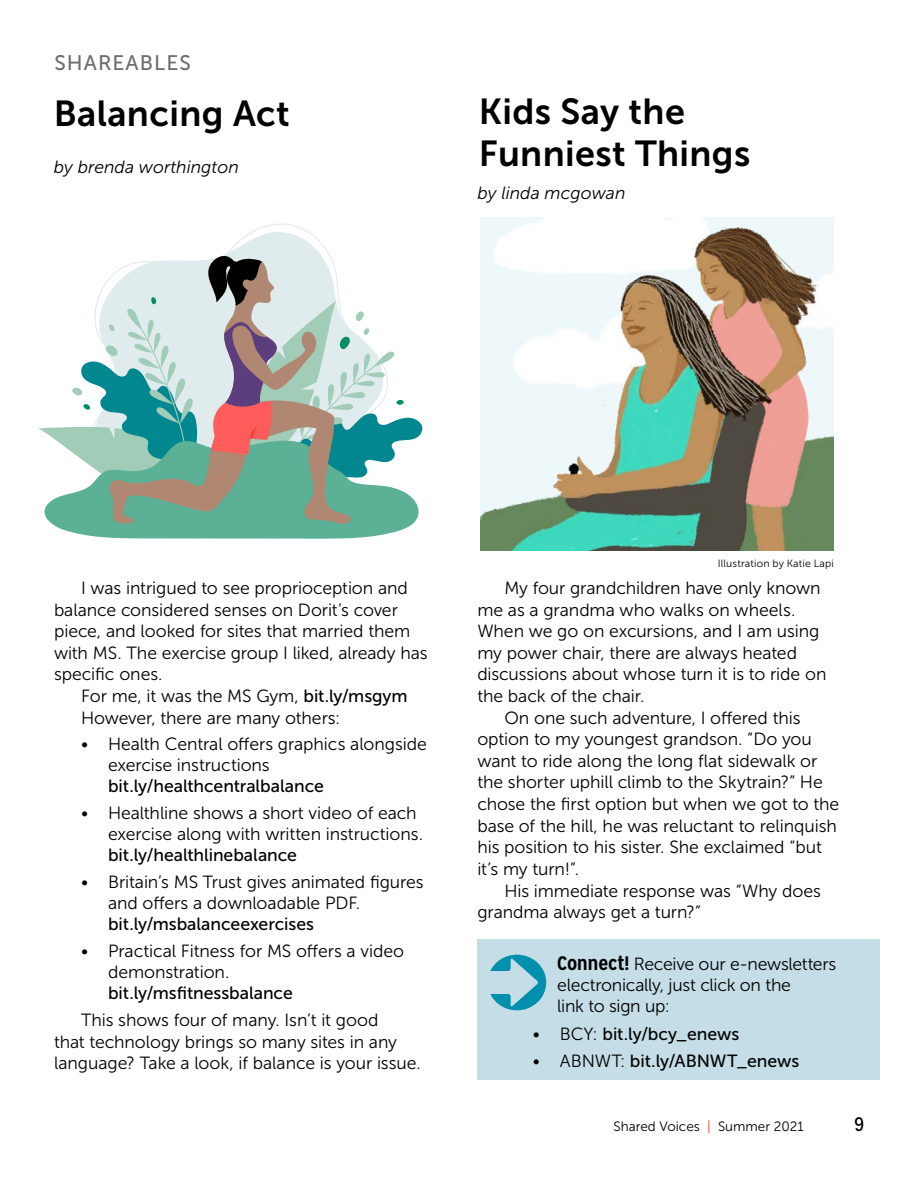
<style>
.page{position:relative;width:918px;height:1188px;background:#fff}
.page>*{position:absolute;margin:0;border:0;box-sizing:border-box;transform-origin:0 0}
.t1{font:36px/42px "Museo Sans 700";letter-spacing:.01em;color:#000}
.t2{font:21px "Museo Sans 500";letter-spacing:.05em;color:#6d6e71}
.t3{font:19.5px "Mission Gothic";color:#000}
.t4{font:17.7px/21.6px "Museo Sans 300";letter-spacing:-.005em;color:#000}
.t5{font:17.7px "Museo Sans 500";color:#000}
.t6{font:italic 17.7px "Museo Sans 300";color:#000}
.t7{font:13.5px "Museo Sans 300";color:#000}
.t8{font:10.5px "Museo Sans 300";letter-spacing:.015em;color:#000}
.s1{font-family:"Museo Sans 500"}
.s2{font-family:"Mission Gothic";font-weight:700;font-size:19.5px}
.s3{font-family:"Museo Sans 300"}
.s4{color:#ef3e32}
</style>
<div class="page">
<svg style="left:231px;top:230px;width:95px;height:19px;fill:#e5eef0"></svg>
<div style="left:477px;top:940px;width:402px;height:140px;background:#c5dde6"></div>
<svg style="left:490px;top:955px;width:56px;height:55px;background:#6fbbcc"></svg>
<img style="left:480px;top:217px;width:354px;height:334px">
<svg style="left:38px;top:249px;width:385px;height:290px"></svg>
<p class="t2" style="left:54px;top:51px;width:138px">SHAREABLES</p>
<h1 class="t1" style="left:54px;top:93px;width:238px">Balancing Act</h1>
<p class="t6" style="left:54px;top:157px;width:187px">by brenda worthington</p>
<h1 class="t1" style="left:479px;top:91px;width:273px">Kids Say the<br>Funniest Things</h1>
<p class="t6" style="left:477px;top:183px;width:150px">by linda mcgowan</p>
<p class="t4" style="left:54px;top:577px;width:375px;text-indent:27px">I was intrigued to see proprioception and balance considered senses on Dorit’s cover piece, and looked for sites that married them with MS. The exercise group I liked, already has specific ones.</p>
<p class="t4" style="left:81px;top:685px;width:328px">For me, it was the MS Gym, <span class="s1">bit.ly/msgym<br></span>However, there are many others:</p>
<p class="t4" style="left:108px;top:734px;width:320px;line-height:21.1px;text-indent:-27px">• Health Central offers graphics alongside exercise instructions</p>
<p class="t5" style="left:108px;top:777px;width:217px">bit.ly/healthcentralbalance</p>
<p class="t4" style="left:108px;top:802px;width:317px;line-height:21.1px;text-indent:-27px">• Healthline shows a short video of each exercise along with written instructions.</p>
<p class="t5" style="left:108px;top:846px;width:191px">bit.ly/healthlinebalance</p>
<p class="t4" style="left:108px;top:871px;width:317px;line-height:21.1px;text-indent:-27px">• Britain’s MS Trust gives animated figures and offers a downloadable PDF.</p>
<p class="t5" style="left:108px;top:914px;width:208px">bit.ly/msbalanceexercises</p>
<p class="t4" style="left:108px;top:940px;width:298px;line-height:21.1px;text-indent:-27px">• Practical Fitness for MS offers a video demonstration.</p>
<p class="t5" style="left:108px;top:983px;width:186px">bit.ly/msfitnessbalance</p>
<p class="t4" style="left:54px;top:1009px;width:368px;text-indent:27px">This shows four of many. Isn’t it good<br>that technology brings so many sites in any language? Take a look, if balance is your issue.</p>
<p class="t8" style="left:718px;top:558px;width:118px">Illustration by Katie Lapi</p>
<p class="t4" style="left:477px;top:577px;width:351px;text-indent:27px">My four grandchildren have only known me as a grandma who walks on wheels.<br>When we go on excursions, and I am using my power chair, there are always heated discussions about whose turn it is to ride on the back of the chair.</p>
<p class="t4" style="left:477px;top:707px;width:364px;text-indent:27px">On one such adventure, I offered this option to my youngest grandson. “Do you want to ride along the long flat sidewalk or the shorter uphill climb to the Skytrain?” He chose the first option but when we got to the base of the hill, he was reluctant to relinquish his position to his sister. She exclaimed “but it’s my turn!”.</p>
<p class="t4" style="left:477px;top:880px;width:345px;text-indent:27px">His immediate response was “Why does grandma always get a turn?”</p>
<p class="t4" style="left:557px;top:953px;width:281px;line-height:21.1px"><span class="s2">Connect!</span> Receive our e-newsletters electronically, just click on the<br>link to sign up:</p>
<p class="t5" style="left:533px;top:1024px;width:208px"><span class="s3">• BCY:</span> bit.ly/bcy_enews</p>
<p class="t5" style="left:533px;top:1051px;width:268px"><span class="s3">• ABNWT:</span> bit.ly/ABNWT_enews</p>
<p class="t7" style="left:613px;top:1119px;width:192px">Shared Voices <span class="s4">|</span> Summer 2021</p>
<p class="t3" style="left:854px;top:1112px;width:12px">9</p>
</div>
